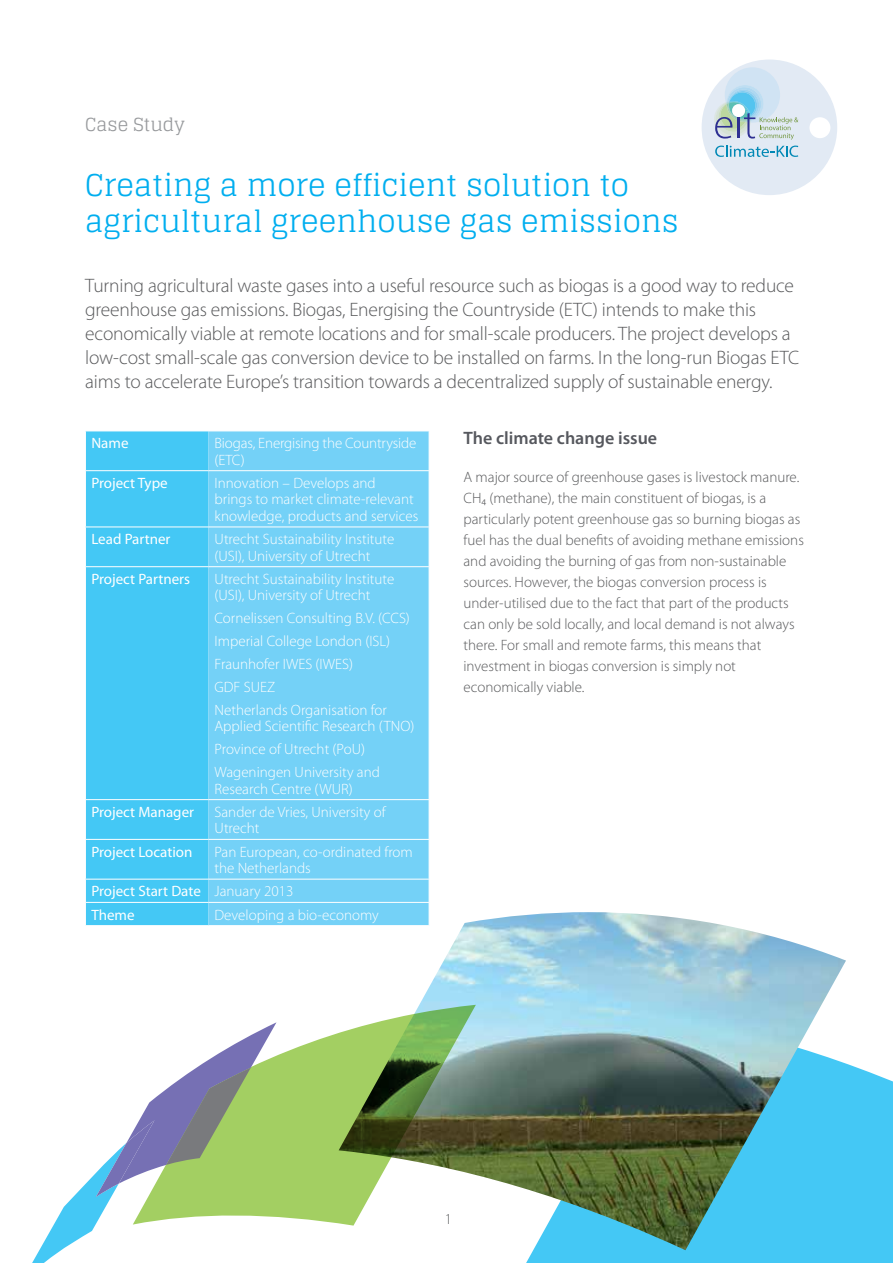
<style>
.page{position:relative;width:893px;height:1263px;background:#fff}
.page>*{position:absolute;margin:0;border:0;box-sizing:border-box;transform-origin:0 0}
.t1{font:30px/36px "Glegoo";color:#00aeef}
.t2{font:300 19.5px/24px "Myriad Pro";letter-spacing:-.01em;color:#58595b}
.t3{font:600 18px "Myriad Pro";color:#56585e}
.t4{font:18px "Glegoo";color:#97999c}
.t5{font:300 15px/16.5px "Myriad Pro";color:#fff}
.t6{font:300 15px/21px "Myriad Pro";color:#58595b}
.t7{font:15px/23.2px "Myriad Pro";color:#fff}
.s1{font-weight:300}
</style>
<div class="page">
<div style="left:702px;top:60px;width:135px;height:135px;background:#e2eaf4;border-radius:50%"></div>
<div style="left:809px;top:117px;width:21px;height:21px;background:#fff;border-radius:50%"></div>
<svg style="left:714px;top:67px;width:84px;height:90px"></svg>
<div style="left:732px;top:104px;width:13px;height:13px;background:#fff;border-radius:50%"></div>
<div style="left:526px;top:1063px;width:367px;height:200px;background:#44c8f5"></div>
<img style="left:350px;top:912px;width:496px;height:338px">
<svg style="left:276px;top:1005px;width:200px;height:220px"></svg>
<svg style="left:32px;top:1022px;width:244px;height:241px"></svg>
<div style="left:86px;top:432px;width:123px;height:493px;background:#44c8f5"></div>
<div style="left:209px;top:432px;width:220px;height:493px;background:#74d1f7"></div>
<hr style="left:85px;top:470px;width:124px;height:1px;background:#fff">
<hr style="left:209px;top:470px;width:220px;height:1px;background:#fff">
<hr style="left:85px;top:527px;width:124px;height:1px;background:#fff">
<hr style="left:209px;top:527px;width:220px;height:1px;background:#fff">
<hr style="left:85px;top:566px;width:124px;height:1px;background:#fff">
<hr style="left:209px;top:566px;width:220px;height:1px;background:#fff">
<hr style="left:85px;top:799px;width:124px;height:1px;background:#fff">
<hr style="left:209px;top:799px;width:220px;height:1px;background:#fff">
<hr style="left:85px;top:839px;width:124px;height:1px;background:#fff">
<hr style="left:209px;top:839px;width:220px;height:1px;background:#fff">
<hr style="left:85px;top:879px;width:124px;height:1px;background:#fff">
<hr style="left:209px;top:879px;width:220px;height:1px;background:#fff">
<hr style="left:85px;top:902px;width:124px;height:1px;background:#fff">
<hr style="left:209px;top:902px;width:220px;height:1px;background:#fff">
<svg style="left:429px;top:912px;width:1px;height:13px"></svg>
<hr style="left:209px;top:925px;width:220px;height:1px;background:#fff">
<p class="t4" style="left:85px;top:114px;width:101px">Case Study</p>
<h1 class="t1" style="left:85px;top:167px;width:595px">Creating a more efficient solution to agricultural greenhouse gas emissions</h1>
<p class="t2" style="left:85px;top:273px;width:715px">Turning agricultural waste gases into a useful resource such as biogas is a good way to reduce greenhouse gas emissions. Biogas, Energising the Countryside (ETC) intends to make this economically viable at remote locations and for small-scale producers. The project develops a low-cost small-scale gas conversion device to be installed on farms. In the long-run Biogas ETC aims to accelerate Europe’s transition towards a decentralized supply of sustainable energy.</p>
<p class="t7" style="left:91px;top:431px;width:39px">Name</p>
<p class="t5" style="left:215px;top:435px;width:203px">Biogas, Energising the Countryside (ETC)</p>
<p class="t7" style="left:91px;top:471px;width:78px">Project Type</p>
<p class="t5" style="left:215px;top:474px;width:205px">Innovation – Develops and<br>brings to market climate-relevant knowledge, products and services</p>
<p class="t7" style="left:91px;top:527px;width:81px">Lead Partner</p>
<p class="t5" style="left:215px;top:531px;width:181px">Utrecht Sustainability Institute (USI), University of Utrecht</p>
<p class="t7" style="left:91px;top:567px;width:100px">Project Partners</p>
<p class="t5" style="left:215px;top:570px;width:181px">Utrecht Sustainability Institute (USI), University of Utrecht</p>
<p class="t5" style="left:215px;top:607px;width:197px;line-height:22.8px">Cornelissen Consulting B.V. (CCS)<br>Imperial College London (ISL)<br>Fraunhofer IWES (IWES)<br>GDF SUEZ<br>Netherlands Organisation for</p>
<p class="t5" style="left:215px;top:715px;width:201px;line-height:22.8px">Applied Scientific Research (TNO)<br>Province of Utrecht (PoU)<br>Wageningen University and</p>
<p class="t5" style="left:215px;top:780px;width:140px">Research Centre (WUR)</p>
<p class="t7" style="left:91px;top:800px;width:104px">Project Manager</p>
<p class="t5" style="left:215px;top:803px;width:173px">Sander de Vries, University of<br>Utrecht</p>
<p class="t7" style="left:91px;top:840px;width:102px">Project Location</p>
<p class="t5" style="left:215px;top:843px;width:200px">Pan European, co-ordinated from the Netherlands</p>
<p class="t7" style="left:91px;top:879px;width:203px">Project Start Date <span class="s1">January 2013<br></span>Theme</p>
<p class="t5" style="left:215px;top:906px;width:166px">Developing a bio-economy</p>
<p class="t3" style="left:463px;top:427px;width:195px">The climate change issue</p>
<p class="t6" style="left:463px;top:466px;width:342px">A major source of greenhouse gases is livestock manure.<br>CH₄ (methane), the main constituent of biogas, is a particularly potent greenhouse gas so burning biogas as fuel has the dual benefits of avoiding methane emissions and avoiding the burning of gas from non-sustainable sources. However, the biogas conversion process is under-utilised due to the fact that part of the products can only be sold locally, and local demand is not always there. For small and remote farms, this means that investment in biogas conversion is simply not economically viable.</p>
<p class="t6" style="left:445px;top:1208px;width:9px">1</p>
</div>
